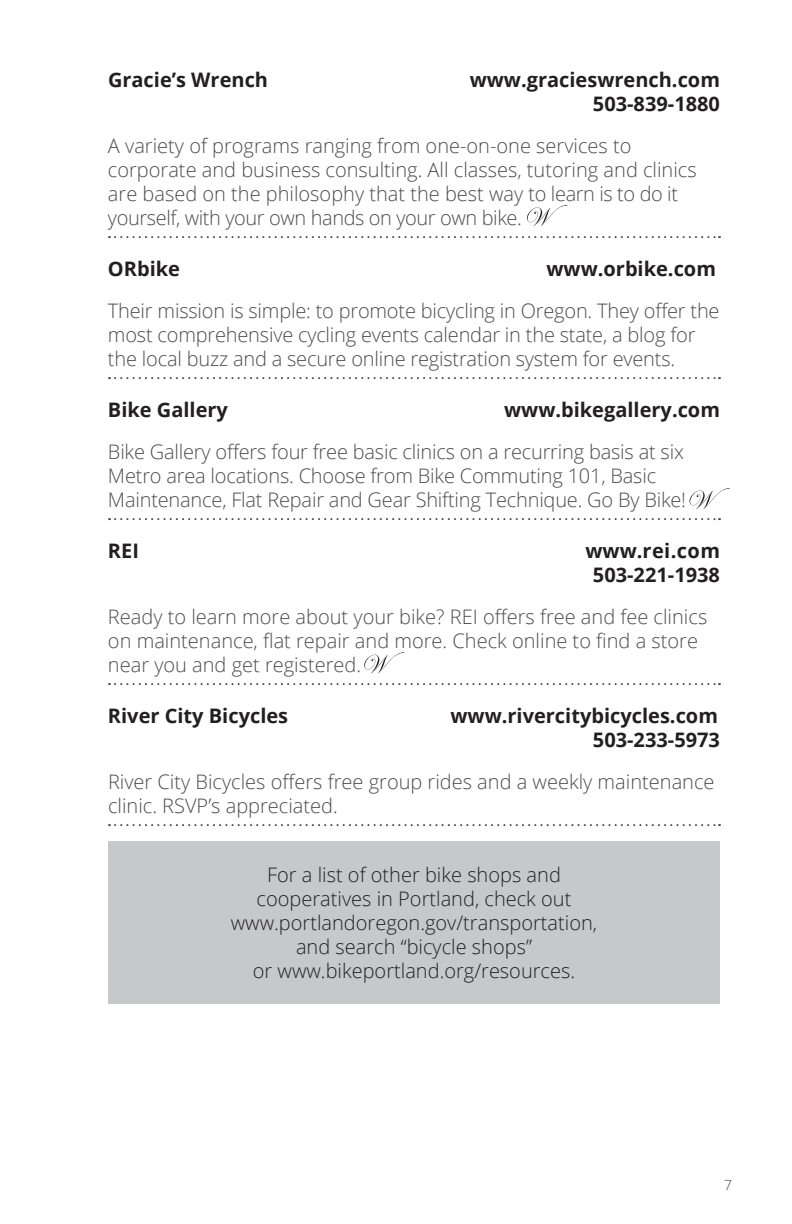
<style>
.page{position:relative;width:792px;height:1224px;background:#fff}
.page>*{position:absolute;margin:0;border:0;box-sizing:border-box;transform-origin:0 0}
.t1{font:300 20px/24px "Open Sans";letter-spacing:-.01em;color:#4b4c4d}
.t2{font:700 20px/24px "Open Sans";color:#231f20;text-align:right}
.t3{font:300 20px/24px "Open Sans";color:#231f20;text-align:center}
.t4{font:300 14px "Open Sans";color:#4b4c4d}
</style>
<div class="page">
<div style="left:108px;top:841px;width:612px;height:163px;background:#c7c8ca"></div>
<svg style="left:109px;top:236px;width:611px;height:2px"></svg>
<svg style="left:109px;top:377px;width:611px;height:2px"></svg>
<svg style="left:109px;top:518px;width:611px;height:2px"></svg>
<svg style="left:109px;top:683px;width:611px;height:2px"></svg>
<svg style="left:109px;top:824px;width:611px;height:2px"></svg>
<svg style="left:527px;top:205px;width:40px;height:21px"></svg>
<svg style="left:690px;top:488px;width:40px;height:21px"></svg>
<svg style="left:364px;top:652px;width:40px;height:21px"></svg>
<p class="t2" style="left:108px;top:68px;width:162px">Gracie’s Wrench</p>
<p class="t2" style="left:470px;top:68px;width:252px">www.gracieswrench.com<br>503-839-1880</p>
<p class="t1" style="left:108px;top:134px;width:590px">A variety of programs ranging from one-on-one services to corporate and business consulting. All classes, tutoring and clinics are based on the philosophy that the best way to learn is to do it yourself, with your own hands on your own bike.</p>
<p class="t2" style="left:108px;top:257px;width:74px">ORbike</p>
<p class="t2" style="left:546px;top:257px;width:171px">www.orbike.com</p>
<p class="t1" style="left:108px;top:299px;width:613px">Their mission is simple: to promote bicycling in Oregon. They offer the most comprehensive cycling events calendar in the state, a blog for the local buzz and a secure online registration system for events.</p>
<p class="t2" style="left:108px;top:398px;width:122px">Bike Gallery</p>
<p class="t2" style="left:504px;top:398px;width:217px">www.bikegallery.com</p>
<p class="t1" style="left:108px;top:440px;width:580px">Bike Gallery offers four free basic clinics on a recurring basis at six<br>Metro area locations. Choose from Bike Commuting 101, Basic<br>Maintenance, Flat Repair and Gear Shifting Technique. Go By Bike!</p>
<p class="t2" style="left:108px;top:539px;width:33px">REI</p>
<p class="t2" style="left:586px;top:539px;width:136px;text-align:center">www.rei.com<br>503-221-1938</p>
<p class="t1" style="left:108px;top:605px;width:601px">Ready to learn more about your bike? REI offers free and fee clinics on maintenance, flat repair and more. Check online to find a store near you and get registered.</p>
<p class="t2" style="left:108px;top:704px;width:182px">River City Bicycles</p>
<p class="t2" style="left:450px;top:704px;width:271px">www.rivercitybicycles.com<br>503-233-5973</p>
<p class="t1" style="left:108px;top:770px;width:608px">River City Bicycles offers free group rides and a weekly maintenance clinic. RSVP’s appreciated.</p>
<p class="t3" style="left:231px;top:863px;width:368px">For a list of other bike shops and cooperatives in Portland, check out www.portlandoregon.gov/transportation, and search “bicycle shops”<br>or www.bikeportland.org/resources.</p>
<p class="t4" style="left:724px;top:1175px;width:9px">7</p>
</div>
